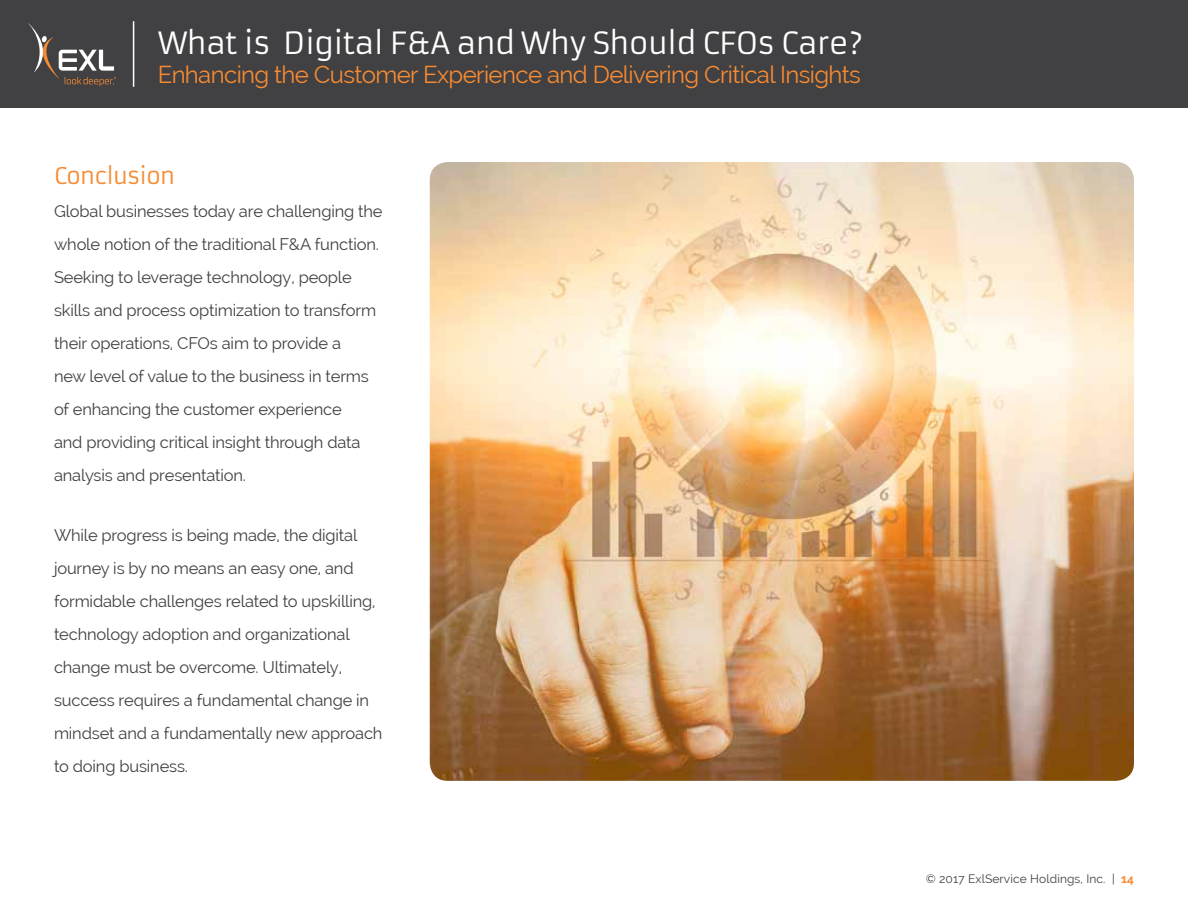
<style>
.page{position:relative;width:1188px;height:918px;background:#fff}
.page>*{position:absolute;margin:0;border:0;box-sizing:border-box;transform-origin:0 0}
.t1{font:30px "Armata";letter-spacing:-.025em;color:#fff}
.t2{font:24px "Raleway";letter-spacing:-.025em;color:#f68b33}
.t3{font:22.5px "Armata";letter-spacing:-.04em;color:#f68b33}
.t4{font:16.5px/33px "Raleway";letter-spacing:-.01em;color:#414042}
.t5{font:12px "Raleway";letter-spacing:.01em;color:#414042}
.s1{font-weight:700;color:#f68b33}
</style>
<div class="page">
<img style="left:430px;top:162px;width:704px;height:619px">
<div style="left:0;top:0;width:1188px;height:108px;background:#414042"></div>
<svg style="left:28px;top:23px;width:88px;height:63px"></svg>
<hr style="left:133px;top:22px;width:1px;height:64px;background:#fff">
<h1 class="t1" style="left:158px;top:25px;width:707px">What is Digital F&amp;A and Why Should CFOs Care?</h1>
<h2 class="t2" style="left:158px;top:61px;width:705px">Enhancing the Customer Experience and Delivering Critical Insights</h2>
<h3 class="t3" style="left:54px;top:162px;width:123px">Conclusion</h3>
<p class="t4" style="left:54px;top:195px;width:330px">Global businesses today are challenging the whole notion of the traditional F&amp;A function.<br>Seeking to leverage technology, people skills and process optimization to transform their operations, CFOs aim to provide a<br>new level of value to the business in terms of enhancing the customer experience<br>and providing critical insight through data analysis and presentation.</p>
<p class="t4" style="left:54px;top:519px;width:330px">While progress is being made, the digital journey is by no means an easy one, and formidable challenges related to upskilling, technology adoption and organizational change must be overcome. Ultimately, success requires a fundamental change in mindset and a fundamentally new approach to doing business.</p>
<p class="t5" style="left:926px;top:872px;width:210px">© 2017 ExlService Holdings, Inc. | <span class="s1">14</span></p>
</div>
